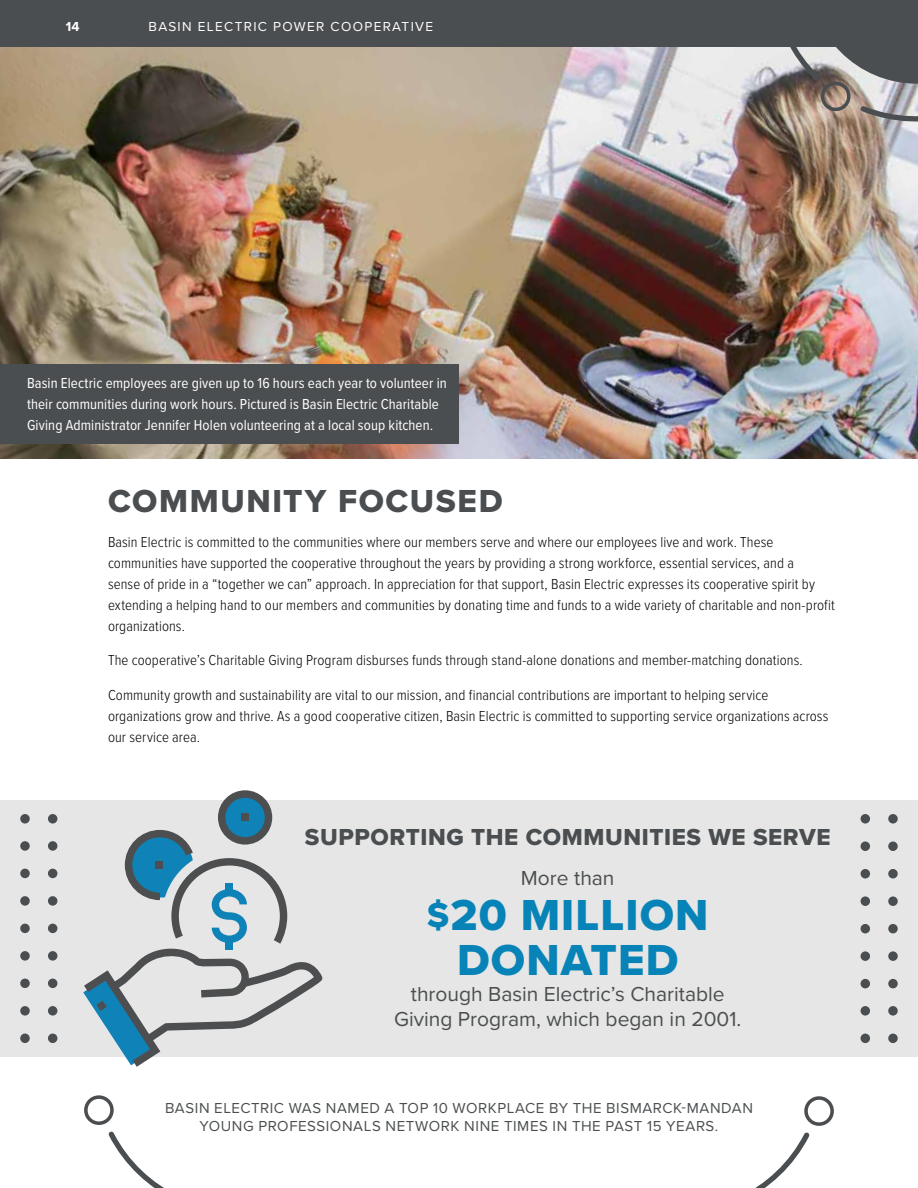
<style>
.page{position:relative;width:918px;height:1188px;background:#fff}
.page>*{position:absolute;margin:0;border:0;box-sizing:border-box;transform-origin:0 0}
.t1{font:45px/45px "Proxima Nova Extrabld";letter-spacing:.025em;color:#0783b8;text-align:center}
.t2{font:33px "Proxima Nova Extrabld";letter-spacing:.05em;color:#4b4e50}
.t3{font:24px "Proxima Nova Extrabld";letter-spacing:.025em;color:#4b4e50}
.t4{font:21px/25.2px "Proxima Nova";color:#4b4e50;text-align:center}
.t5{font:300 15px/21px "Proxima Nova Cond";letter-spacing:.005em;color:#000}
.t6{font:15px/21px "Proxima Nova Cond";letter-spacing:.005em;color:#fff}
.t7{font:15px/18px "Proxima Nova";letter-spacing:.04em;color:#4b4e50;text-align:center}
.t8{font:13.5px "Proxima Nova";letter-spacing:.1em;color:#fff}
.t9{font:700 13.5px "Proxima Nova";color:#fff}
.s1{font-size:36px}
</style>
<div class="page">
<img style="left:0;top:47px;width:918px;height:412px">
<div style="left:0;top:0;width:918px;height:47px;background:#4b4e50"></div>
<img style="left:757px;top:47px;width:161px;height:89px">
<svg style="left:84px;top:1095px;width:80px;height:93px"></svg>
<svg style="left:755px;top:1096px;width:79px;height:92px"></svg>
<div style="left:0;top:365px;width:459px;height:79px;background:#4b4e50"></div>
<div style="left:0;top:800px;width:918px;height:257px;background:#e5e6e5"></div>
<svg style="left:83px;top:790px;width:240px;height:277px"></svg>
<div style="left:861px;top:814px;width:9px;height:10px;background:#4b4e50;border-radius:50%"></div>
<div style="left:861px;top:841px;width:9px;height:10px;background:#4b4e50;border-radius:50%"></div>
<div style="left:888px;top:814px;width:10px;height:10px;background:#4b4e50;border-radius:50%"></div>
<div style="left:888px;top:841px;width:10px;height:10px;background:#4b4e50;border-radius:50%"></div>
<div style="left:861px;top:924px;width:9px;height:9px;background:#4b4e50;border-radius:50%"></div>
<div style="left:861px;top:951px;width:9px;height:10px;background:#4b4e50;border-radius:50%"></div>
<div style="left:888px;top:924px;width:10px;height:9px;background:#4b4e50;border-radius:50%"></div>
<div style="left:888px;top:951px;width:10px;height:10px;background:#4b4e50;border-radius:50%"></div>
<div style="left:861px;top:979px;width:9px;height:9px;background:#4b4e50;border-radius:50%"></div>
<div style="left:888px;top:979px;width:10px;height:9px;background:#4b4e50;border-radius:50%"></div>
<div style="left:861px;top:869px;width:9px;height:9px;background:#4b4e50;border-radius:50%"></div>
<div style="left:861px;top:896px;width:9px;height:10px;background:#4b4e50;border-radius:50%"></div>
<div style="left:888px;top:869px;width:10px;height:9px;background:#4b4e50;border-radius:50%"></div>
<div style="left:888px;top:896px;width:10px;height:10px;background:#4b4e50;border-radius:50%"></div>
<div style="left:861px;top:1006px;width:9px;height:10px;background:#4b4e50;border-radius:50%"></div>
<div style="left:888px;top:1006px;width:10px;height:10px;background:#4b4e50;border-radius:50%"></div>
<div style="left:861px;top:1034px;width:9px;height:9px;background:#4b4e50;border-radius:50%"></div>
<div style="left:888px;top:1034px;width:10px;height:9px;background:#4b4e50;border-radius:50%"></div>
<div style="left:48px;top:979px;width:9px;height:9px;background:#4b4e50;border-radius:50%"></div>
<div style="left:48px;top:951px;width:9px;height:10px;background:#4b4e50;border-radius:50%"></div>
<div style="left:20px;top:979px;width:10px;height:9px;background:#4b4e50;border-radius:50%"></div>
<div style="left:20px;top:951px;width:10px;height:10px;background:#4b4e50;border-radius:50%"></div>
<div style="left:48px;top:924px;width:9px;height:9px;background:#4b4e50;border-radius:50%"></div>
<div style="left:48px;top:896px;width:9px;height:10px;background:#4b4e50;border-radius:50%"></div>
<div style="left:20px;top:924px;width:10px;height:9px;background:#4b4e50;border-radius:50%"></div>
<div style="left:20px;top:896px;width:10px;height:10px;background:#4b4e50;border-radius:50%"></div>
<div style="left:48px;top:869px;width:9px;height:9px;background:#4b4e50;border-radius:50%"></div>
<div style="left:48px;top:841px;width:9px;height:10px;background:#4b4e50;border-radius:50%"></div>
<div style="left:20px;top:869px;width:10px;height:9px;background:#4b4e50;border-radius:50%"></div>
<div style="left:20px;top:841px;width:10px;height:10px;background:#4b4e50;border-radius:50%"></div>
<div style="left:48px;top:814px;width:9px;height:10px;background:#4b4e50;border-radius:50%"></div>
<div style="left:20px;top:814px;width:10px;height:10px;background:#4b4e50;border-radius:50%"></div>
<div style="left:48px;top:1034px;width:9px;height:9px;background:#4b4e50;border-radius:50%"></div>
<div style="left:48px;top:1006px;width:9px;height:10px;background:#4b4e50;border-radius:50%"></div>
<div style="left:20px;top:1034px;width:10px;height:9px;background:#4b4e50;border-radius:50%"></div>
<div style="left:20px;top:1006px;width:10px;height:10px;background:#4b4e50;border-radius:50%"></div>
<p class="t9" style="left:66px;top:16px;width:15px">14</p>
<p class="t8" style="left:148px;top:16px;width:286px">BASIN ELECTRIC POWER COOPERATIVE</p>
<p class="t6" style="left:27px;top:372px;width:421px">Basin Electric employees are given up to 16 hours each year to volunteer in their communities during work hours. Pictured is Basin Electric Charitable<br>Giving Administrator Jennifer Holen volunteering at a local soup kitchen.</p>
<h2 class="t2" style="left:108px;top:476px;width:396px">COMMUNITY FOCUSED</h2>
<p class="t5" style="left:108px;top:530px;width:728px">Basin Electric is committed to the communities where our members serve and where our employees live and work. These communities have supported the cooperative throughout the years by providing a strong workforce, essential services, and a<br>sense of pride in a “together we can” approach. In appreciation for that support, Basin Electric expresses its cooperative spirit by extending a helping hand to our members and communities by donating time and funds to a wide variety of charitable and non-profit organizations.</p>
<p class="t5" style="left:108px;top:649px;width:696px">The cooperative’s Charitable Giving Program disburses funds through stand-alone donations and member-matching donations.</p>
<p class="t5" style="left:108px;top:683px;width:722px">Community growth and sustainability are vital to our mission, and financial contributions are important to helping service organizations grow and thrive. As a good cooperative citizen, Basin Electric is committed to supporting service organizations across our service area.</p>
<h3 class="t3" style="left:305px;top:819px;width:527px">SUPPORTING THE COMMUNITIES WE SERVE</h3>
<h3 class="t4" style="left:521px;top:865px;width:95px">More than</h3>
<h1 class="t1" style="left:427px;top:892px;width:283px"><span class="s1">$</span>20 MILLION<br>DONATED</h1>
<h3 class="t4" style="left:394px;top:980px;width:349px">through Basin Electric’s Charitable<br>Giving Program, which began in 2001.</h3>
<p class="t7" style="left:165px;top:1098px;width:589px">BASIN ELECTRIC WAS NAMED A TOP 10 WORKPLACE BY THE BISMARCK-MANDAN<br>YOUNG PROFESSIONALS NETWORK NINE TIMES IN THE PAST 15 YEARS.</p>
</div>
